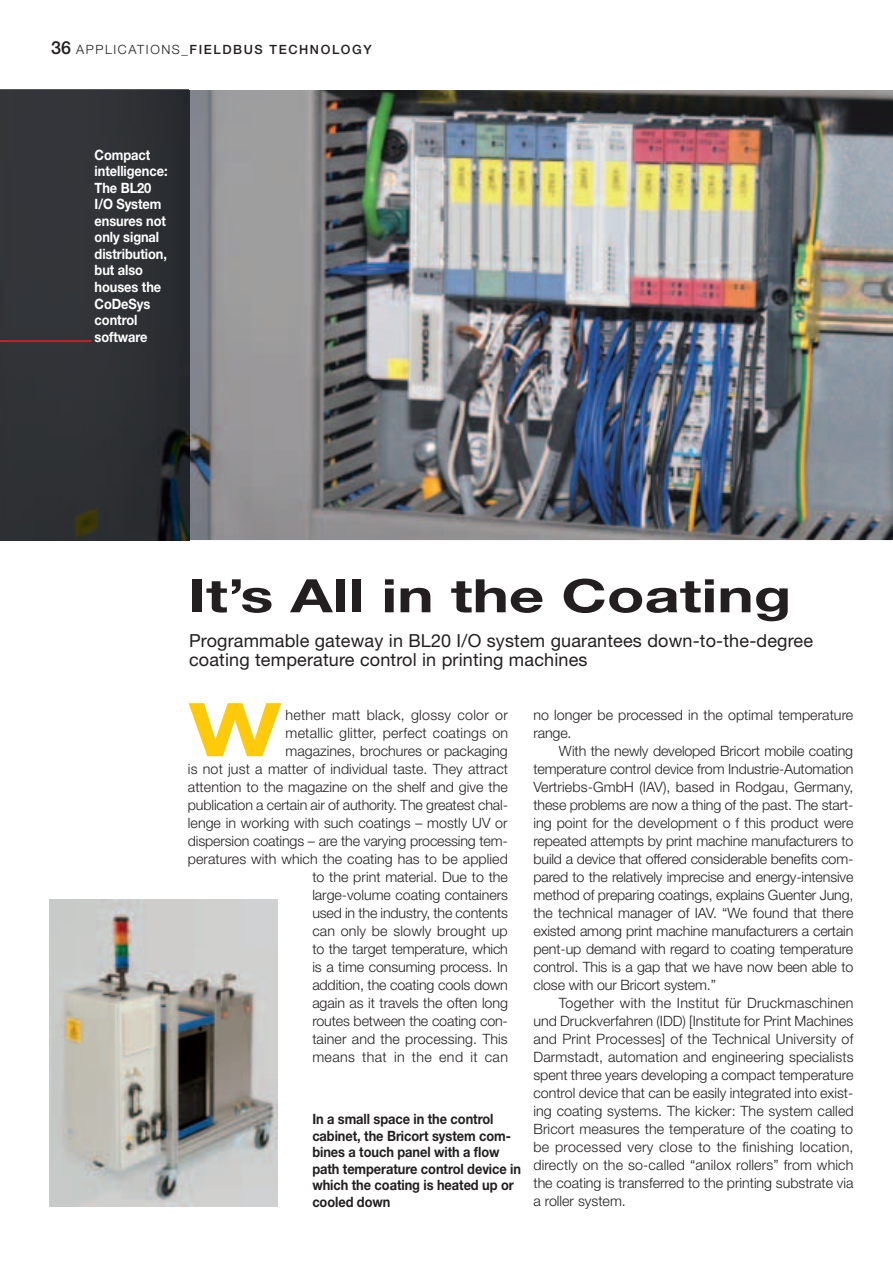
<style>
.page{position:relative;width:893px;height:1263px;background:#fff}
.page>*{position:absolute;margin:0;border:0;box-sizing:border-box;transform-origin:0 0}
.t1{font:700 74.25px "Helvetica Neue";color:#feca0a;scale:1.33 1}
.t2{font:700 46.2px "Helvetica Neue";color:#231f20;scale:1.33 1}
.t3{font:18px/19.5px "Helvetica Neue";letter-spacing:.01em;color:#231f20}
.t4{font:300 14.25px/18px "Helvetica Neue";color:#231f20;text-align:justify}
.t5{font:700 14.25px/16.5px "Helvetica Neue";letter-spacing:-.005em;color:#231f20;scale:.9 1}
.t6{font:700 14.25px/16.5px "Helvetica Neue";letter-spacing:-.005em;color:#fff;scale:.9 1}
.t7{font:500 12.75px "Helvetica Neue";letter-spacing:.125em;color:#231f20}
.s1{font-size:18px}
.s2{font-weight:300}
</style>
<div class="page">
<img style="left:50px;top:899px;width:227px;height:307px">
<img style="left:189px;top:90px;width:704px;height:450px">
<img style="left:0;top:90px;width:189px;height:450px">
<hr style="left:0;top:340px;width:92px;height:2px;background:#ee1d23">
<p class="t7" style="left:51px;top:42px;width:322px"><span class="s1">36</span> <span class="s2">APPLICATIONS</span>_FIELDBUS TECHNOLOGY</p>
<p class="t6" style="left:95px;top:146px;width:83px">Compact intelligence:<br>The BL20<br>I/O System ensures not only signal distribution, but also houses the<br>CoDeSys control software</p>
<h2 class="t2" style="left:188px;top:567px;width:455px">It’s All in the Coating</h2>
<p class="t3" style="left:189px;top:630px;width:626px">Programmable gateway in BL20 I/O system guarantees down-to-the-degree coating temperature control in printing machines</p>
<h1 class="t1" style="left:188px;top:684px;width:72px">W</h1>
<p class="t4" style="left:188px;top:706px;width:322px;text-align:right">hether matt black, glossy color or<br>metallic glitter, perfect coatings on<br>magazines, brochures or packaging<br>is not just a matter of individual taste. They attract attention to the magazine on the shelf and give the publication a certain air of authority. The greatest chal&shy;lenge in working with such coatings – mostly UV or dispersion coatings – are the varying processing tem&shy;peratures with which the coating has to be applied to the print material. Due to the<br>large-volume coating containers<br>used in the industry, the contents<br>can only be slowly brought up<br>to the target temperature, which<br>is a time consuming process. In<br>addition, the coating cools down<br>again as it travels the often long<br>routes between the coating con-<br>tainer and the processing. This<br>means that in the end it can</p>
<p class="t4" style="left:533px;top:706px;width:321px">no longer be processed in the optimal temperature range.</p>
<p class="t4" style="left:533px;top:742px;width:321px;text-indent:26px">With the newly developed Bricort mobile coating temperature control device from Industrie-Automation Vertriebs-GmbH (IAV), based in Rodgau, Germany, these problems are now a thing of the past. The start&shy;ing point for the development o f this product were repeated attempts by print machine manufacturers to build a device that offered considerable benefits com&shy;pared to the relatively imprecise and energy-intensive method of preparing coatings, explains Guenter Jung, the technical manager of IAV. “We found that there existed among print machine manufacturers a certain pent-up demand with regard to coating temperature control. This is a gap that we have now been able to close with our Bricort system.”</p>
<p class="t4" style="left:533px;top:994px;width:322px;text-indent:26px">Together with the Institut für Druckmaschinen und Druckverfahren (IDD) [Institute for Print Machines and Print Processes] of the Technical University of Darmstadt, automation and engineering specialists spent three years developing a compact temperature control device that can be easily integrated into exist&shy;ing coating systems. The kicker: The system called Bricort measures the temperature of the coating to be processed very close to the finishing location, directly on the so-called “anilox rollers” from which the coating is transferred to the printing substrate via a roller system.</p>
<p class="t5" style="left:312px;top:1110px;width:233px">In a small space in the control cabinet, the Bricort system com&shy;bines a touch panel with a flow path temperature control device in which the coating is heated up or cooled down</p>
</div>
